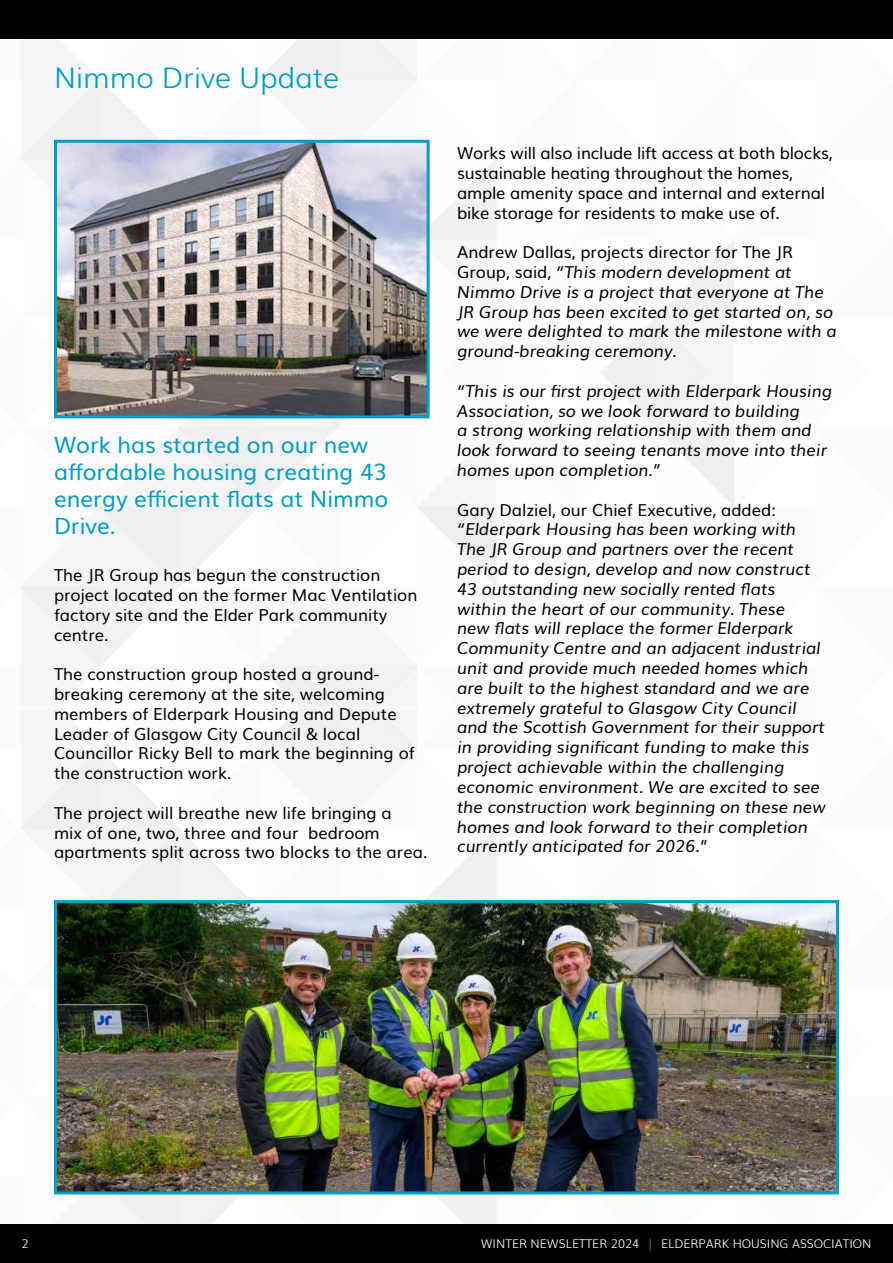
<style>
.page{position:relative;width:893px;height:1263px;background:#fff}
.page>*{position:absolute;margin:0;border:0;box-sizing:border-box;transform-origin:0 0}
.t1{font:300 28.5px "Muli";color:#009dc5}
.t2{font:22.5px/27px "Muli";color:#009dc5}
.t3{font:italic 16.5px/19.8px "Muli";color:#000}
.t4{font:16.5px/19.8px "Muli";color:#000}
.t5{font:300 12px "Muli";color:#fff}
.s1{font-style:normal}
.s2{color:#009dc5}
</style>
<div class="page">
<div style="left:0;top:0;width:893px;height:38px;background:#000"></div>
<div style="left:0;top:1225px;width:893px;height:38px;background:#000"></div>
<img style="left:0;top:38px;width:893px;height:1187px">
<img style="left:58px;top:144px;width:368px;height:270px">
<div style="left:54px;top:140px;width:376px;height:278px;border:3px solid #009dc5"></div>
<img style="left:58px;top:904px;width:777px;height:286px">
<div style="left:54px;top:900px;width:785px;height:294px;border:3px solid #009dc5"></div>
<h1 class="t1" style="left:54px;top:55px;width:287px">Nimmo Drive Update</h1>
<h2 class="t2" style="left:54px;top:430px;width:336px">Work has started on our new affordable housing creating 43 energy efficient flats at Nimmo<br>Drive.</h2>
<p class="t4" style="left:54px;top:564px;width:365px">The JR Group has begun the construction project located on the former Mac Ventilation factory site and the Elder Park community centre.</p>
<p class="t4" style="left:54px;top:663px;width:362px">The construction group hosted a ground&shy;breaking ceremony at the site, welcoming members of Elderpark Housing and Depute Leader of Glasgow City Council &amp; local Councillor Ricky Bell to mark the beginning of the construction work.</p>
<p class="t4" style="left:54px;top:802px;width:375px">The project will breathe new life bringing a<br>mix of one, two, three and four bedroom apartments split across two blocks to the area.</p>
<p class="t4" style="left:457px;top:142px;width:377px">Works will also include lift access at both blocks, sustainable heating throughout the homes, ample amenity space and internal and external bike storage for residents to make use of.</p>
<p class="t3" style="left:457px;top:241px;width:381px"><span class="s1">Andrew Dallas, projects director for The JR Group, said,</span> “This modern development at Nimmo Drive is a project that everyone at The JR Group has been excited to get started on, so we were delighted to mark the milestone with a ground-breaking ceremony.</p>
<p class="t3" style="left:457px;top:380px;width:376px">“This is our first project with Elderpark Housing Association, so we look forward to building<br>a strong working relationship with them and look forward to seeing tenants move into their homes upon completion.”</p>
<p class="t4" style="left:457px;top:498px;width:320px">Gary Dalziel, our Chief Executive, added:</p>
<p class="t3" style="left:457px;top:518px;width:370px">“Elderpark Housing has been working with The JR Group and partners over the recent period to design, develop and now construct 43 outstanding new socially rented flats within the heart of our community. These<br>new flats will replace the former Elderpark Community Centre and an adjacent industrial unit and provide much needed homes which are built to the highest standard and we are extremely grateful to Glasgow City Council and the Scottish Government for their support in providing significant funding to make this project achievable within the challenging economic environment. We are excited to see the construction work beginning on these new homes and look forward to their completion currently anticipated for 2026.<span class="s1">”</span></p>
<p class="t5" style="left:21px;top:1234px;width:9px">2</p>
<p class="t5" style="left:481px;top:1234px;width:392px">WINTER NEWSLETTER 2024 <span class="s2">|</span> ELDERPARK HOUSING ASSOCIATION</p>
</div>
